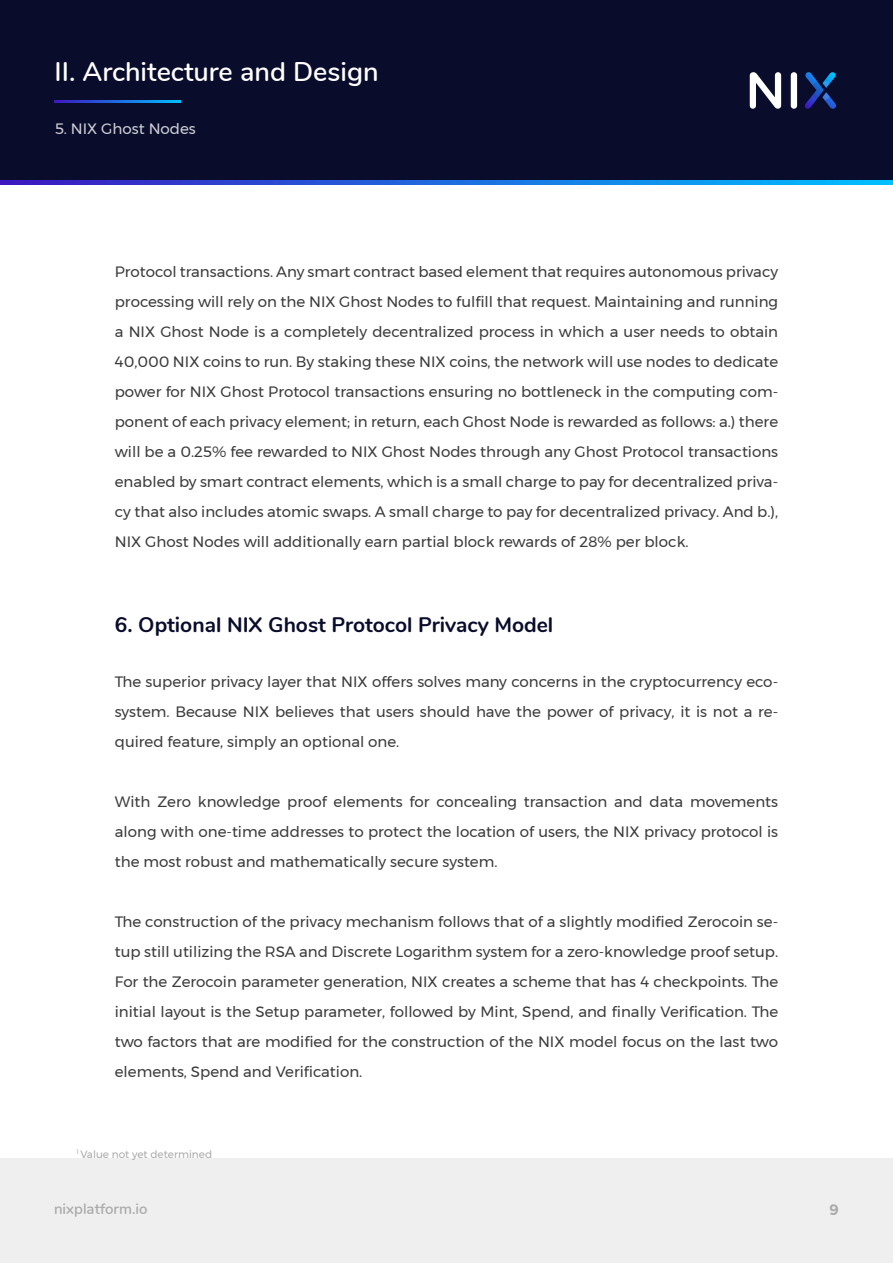
<style>
.page{position:relative;width:893px;height:1263px;background:#fff}
.page>*{position:absolute;margin:0;border:0;box-sizing:border-box;transform-origin:0 0}
.t1{font:600 27px "Nunito";color:#fff}
.t2{font:700 21px "Nunito";color:#090d2b}
.t3{font:15px/30px "Montserrat";color:#3c3c3c;text-align:justify}
.t4{font:15px "Montserrat";color:#fff}
.t5{font:600 15px "Nunito";color:#aaa}
.t6{font:600 15px "Montserrat";color:#aaa}
.t7{font:10.5px "Montserrat";color:#aaa}
</style>
<div class="page">
<div style="left:0;top:0;width:893px;height:181px;background:#090d2b"></div>
<svg style="left:54px;top:101px;width:126px;height:1px"></svg>
<svg style="left:1px;top:180px;width:892px;height:4px;background:#1e6bde"></svg>
<hr style="left:0;top:1159px;width:1px;height:104px;background:#efefef">
<div style="left:1px;top:1159px;width:892px;height:104px;background:#efefef"></div>
<svg style="left:750px;top:72px;width:31px;height:37px"></svg>
<div style="left:791px;top:72px;width:6px;height:37px;background:#fff;border-radius:3px"></div>
<svg style="left:805px;top:72px;width:31px;height:37px"></svg>
<h1 class="t1" style="left:55px;top:52px;width:326px">II. Architecture and Design</h1>
<p class="t4" style="left:55px;top:117px;width:143px">5. NIX Ghost Nodes</p>
<p class="t3" style="left:115px;top:256px;width:665px">Protocol transactions. Any smart contract based element that requires autonomous privacy processing will rely on the NIX Ghost Nodes to fulfill that request. Maintaining and running a NIX Ghost Node is a completely decentralized process in which a user needs to obtain 40,000 NIX coins to run. By staking these NIX coins, the network will use nodes to dedicate power for NIX Ghost Protocol transactions ensuring no bottleneck in the computing com&shy;ponent of each privacy element; in return, each Ghost Node is rewarded as follows: a.) there will be a 0.25% fee rewarded to NIX Ghost Nodes through any Ghost Protocol transactions enabled by smart contract elements, which is a small charge to pay for decentralized priva&shy;cy that also includes atomic swaps. A small charge to pay for decentralized privacy. And b.), NIX Ghost Nodes will additionally earn partial block rewards of 28% per block.</p>
<h2 class="t2" style="left:115px;top:609px;width:440px">6. Optional NIX Ghost Protocol Privacy Model</h2>
<p class="t3" style="left:115px;top:667px;width:665px">The superior privacy layer that NIX offers solves many concerns in the cryptocurrency eco&shy;system. Because NIX believes that users should have the power of privacy, it is not a re&shy;quired feature, simply an optional one.</p>
<p class="t3" style="left:115px;top:787px;width:665px">With Zero knowledge proof elements for concealing transaction and data movements along with one-time addresses to protect the location of users, the NIX privacy protocol is the most robust and mathematically secure system.</p>
<p class="t3" style="left:115px;top:907px;width:665px">The construction of the privacy mechanism follows that of a slightly modified Zerocoin se&shy;tup still utilizing the RSA and Discrete Logarithm system for a zero-knowledge proof setup.<br>For the Zerocoin parameter generation, NIX creates a scheme that has 4 checkpoints. The initial layout is the Setup parameter, followed by Mint, Spend, and finally Verification. The two factors that are modified for the construction of the NIX model focus on the last two elements, Spend and Verification.</p>
<p class="t7" style="left:77px;top:1146px;width:137px"><sup>1</sup> Value not yet determined</p>
<p class="t5" style="left:54px;top:1197px;width:95px">nixplatform.io</p>
<p class="t6" style="left:829px;top:1198px;width:11px">9</p>
</div>
